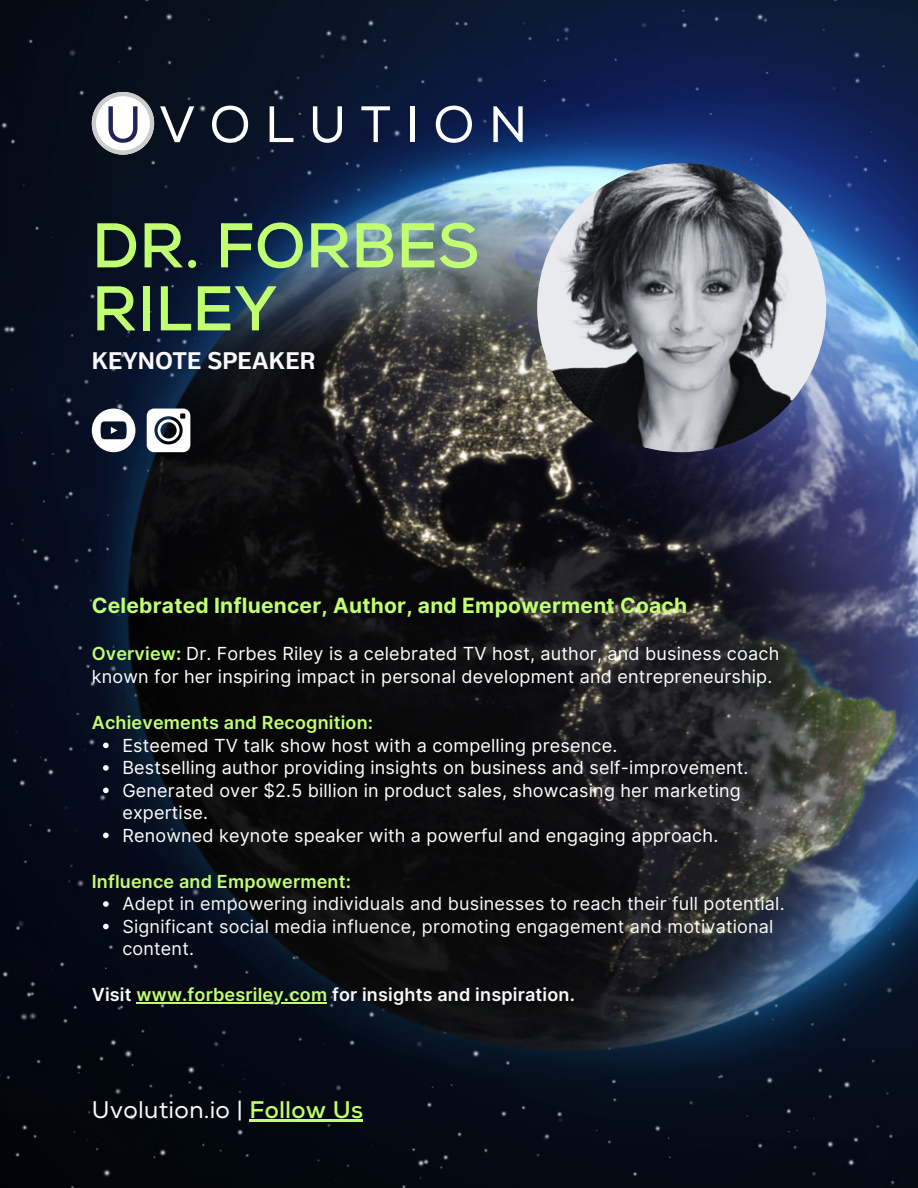
<style>
.page{position:relative;width:918px;height:1188px;background:#fff}
.page>*{position:absolute;margin:0;border:0;box-sizing:border-box;transform-origin:0 0}
.t1{font:700 63px/63px "Nexa";color:#c1ff72}
.t2{font:24px "Nexa";letter-spacing:.01em;color:#fafafa}
.t3{font:700 24px "Body Text";letter-spacing:.01em;color:#fafafa}
.t4{font:700 21px "Inter";letter-spacing:.01em;color:#c1ff72}
.t5{font:18px/22.5px "Inter";letter-spacing:.01em;color:#fff}
.t6{font:18px/22.5px "Inter";letter-spacing:.01em;color:#fafafa}
.t7{font:600 18px "Inter";letter-spacing:.01em;color:#c1ff72}
.t8{font:600 18px "Inter";letter-spacing:.01em;color:#fafafa}
.s1{font-weight:600;color:#c1ff72}
.s2{color:#c1ff72}
.s3{font-weight:700;color:#c1ff72}
</style>
<div class="page">
<img style="left:0;top:0;width:918px;height:1188px">
<img style="left:537px;top:163px;width:289px;height:289px;border-radius:50%">
<svg style="left:160px;top:106px;width:34px;height:36px"></svg>
<svg style="left:212px;top:106px;width:36px;height:37px"></svg>
<svg style="left:270px;top:106px;width:23px;height:36px"></svg>
<svg style="left:313px;top:106px;width:29px;height:37px"></svg>
<svg style="left:361px;top:106px;width:29px;height:36px"></svg>
<hr style="left:410px;top:106px;width:4px;height:36px;background:#fff">
<svg style="left:436px;top:106px;width:36px;height:37px"></svg>
<svg style="left:493px;top:106px;width:30px;height:36px"></svg>
<svg style="left:92px;top:92px;width:62px;height:63px"></svg>
<svg style="left:147px;top:409px;width:43px;height:43px"></svg>
<svg style="left:92px;top:409px;width:43px;height:43px"></svg>
<svg style="left:103px;top:743px;width:6px;height:5px"></svg>
<svg style="left:103px;top:765px;width:6px;height:6px"></svg>
<svg style="left:103px;top:788px;width:6px;height:5px"></svg>
<svg style="left:103px;top:833px;width:6px;height:5px"></svg>
<svg style="left:103px;top:901px;width:6px;height:6px"></svg>
<svg style="left:103px;top:924px;width:6px;height:5px"></svg>
<hr style="left:137px;top:1002px;width:190px;height:2px;background:#c1ff72">
<hr style="left:249px;top:1120px;width:114px;height:2px;background:#c1ff72">
<p class="t1" style="left:92px;top:216px;width:389px">DR. FORBES<br>RILEY</p>
<p class="t3" style="left:92px;top:347px;width:225px">KEYNOTE SPEAKER</p>
<h1 class="t4" style="left:92px;top:593px;width:597px">Celebrated Influencer, Author, and Empowerment Coach</h1>
<h2 class="t5" style="left:92px;top:643px;width:689px"><span class="s1">Overview:</span> Dr. Forbes Riley is a celebrated TV host, author, and business coach known for her inspiring impact in personal development and entrepreneurship.</h2>
<p class="t7" style="left:92px;top:712px;width:283px">Achievements and Recognition:</p>
<p class="t5" style="left:122px;top:734px;width:496px">Esteemed TV talk show host with a compelling presence.</p>
<p class="t5" style="left:122px;top:756px;width:628px">Bestselling author providing insights on business and self-improvement.</p>
<h4 class="t5" style="left:122px;top:779px;width:620px">Generated over $2.5 billion in product sales, showcasing her marketing expertise.</h4>
<p class="t5" style="left:122px;top:824px;width:597px">Renowned keynote speaker with a powerful and engaging approach.</p>
<h5 class="t7" style="left:92px;top:870px;width:261px">Influence and Empowerment:</h5>
<p class="t6" style="left:122px;top:892px;width:664px">Adept in empowering individuals and businesses to reach their full potential.</p>
<p class="t6" style="left:122px;top:915px;width:653px">Significant social media influence, promoting engagement and motivational content.</p>
<p class="t8" style="left:92px;top:984px;width:485px">Visit <span class="s2">www.forbesriley.com</span> for insights and inspiration.</p>
<h5 class="t2" style="left:92px;top:1095px;width:273px">Uvolution.io | <span class="s3">Follow Us</span></h5>
</div>
